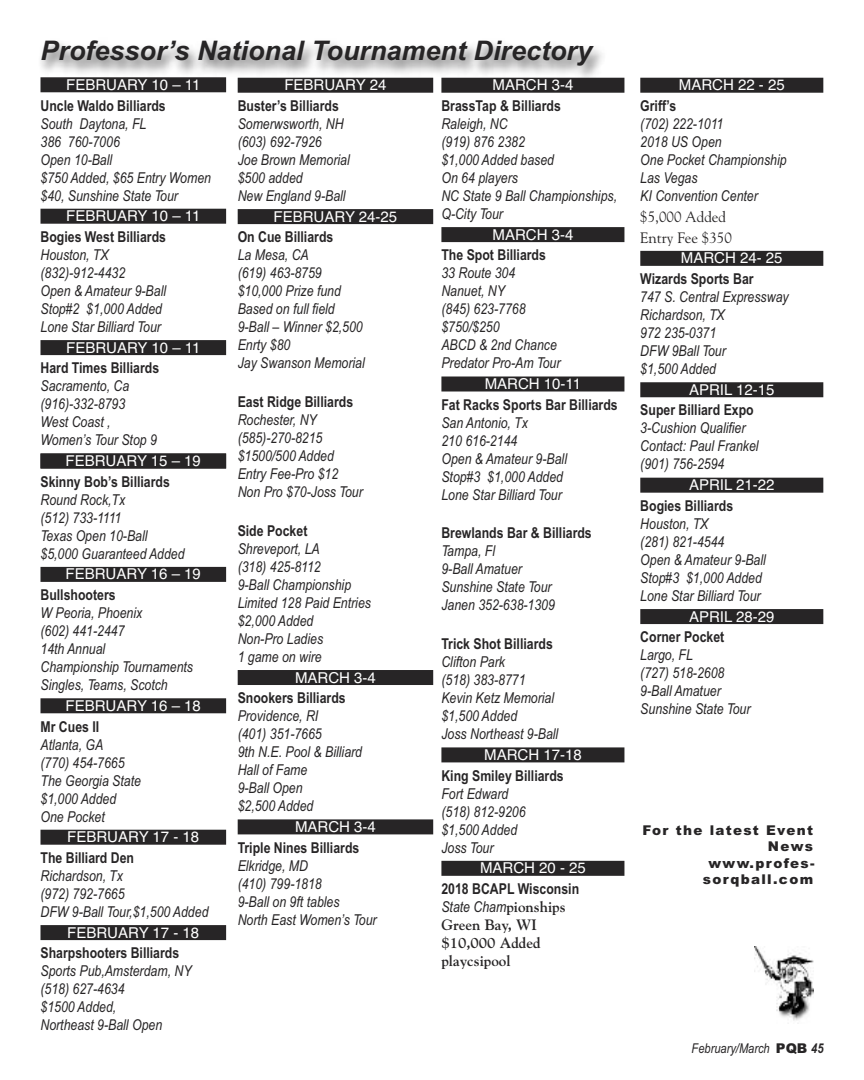
<style>
.page{position:relative;width:864px;height:1080px;background:#fff}
.page>*{position:absolute;margin:0;border:0;box-sizing:border-box;transform-origin:0 0}
.t1{font:italic 700 27px "Arial";color:#272526}
.t2{font:italic 15px/18px "Arial Narrow";color:#272526}
.t3{font:700 15px/18.3px "Arial Narrow";color:#272526}
.t4{font:15px "Helvetica";color:#fff}
.t5{font:700 15px/18px "Goudy";color:#272526}
.t6{font:15px/21px "Goudy";color:#272526}
.t7{font:900 13.5px/16.5px "Arial";letter-spacing:.1em;color:#272526;text-align:right}
.t8{font:italic 13.5px "Arial Narrow";color:#272526}
.s1{font-weight:400;font-style:italic}
.s2{font-family:"Goudy"}
.s3{font-family:"Arial";font-weight:900;font-style:normal}
.s4{font-weight:700}
</style>
<div class="page">
<div style="left:640px;top:251px;width:183px;height:15px;background:#272526"></div>
<div style="left:640px;top:382px;width:183px;height:15px;background:#272526"></div>
<div style="left:640px;top:478px;width:183px;height:15px;background:#272526"></div>
<div style="left:640px;top:609px;width:183px;height:15px;background:#272526"></div>
<img style="left:40px;top:42px;width:784px;height:51px">
<div style="left:40px;top:77px;width:186px;height:15px;background:#272526"></div>
<div style="left:40px;top:209px;width:186px;height:15px;background:#272526"></div>
<div style="left:40px;top:340px;width:186px;height:15px;background:#272526"></div>
<div style="left:40px;top:454px;width:186px;height:15px;background:#272526"></div>
<div style="left:40px;top:567px;width:186px;height:15px;background:#272526"></div>
<div style="left:40px;top:698px;width:186px;height:15px;background:#272526"></div>
<div style="left:40px;top:830px;width:186px;height:15px;background:#272526"></div>
<div style="left:40px;top:925px;width:186px;height:15px;background:#272526"></div>
<div style="left:441px;top:78px;width:183px;height:15px;background:#272526"></div>
<div style="left:441px;top:227px;width:183px;height:15px;background:#272526"></div>
<div style="left:441px;top:377px;width:183px;height:15px;background:#272526"></div>
<div style="left:441px;top:747px;width:183px;height:15px;background:#272526"></div>
<div style="left:441px;top:861px;width:183px;height:15px;background:#272526"></div>
<img style="left:754px;top:946px;width:59px;height:75px">
<div style="left:238px;top:78px;width:195px;height:15px;background:#272526"></div>
<div style="left:238px;top:209px;width:195px;height:15px;background:#272526"></div>
<div style="left:238px;top:670px;width:195px;height:15px;background:#272526"></div>
<div style="left:238px;top:819px;width:195px;height:15px;background:#272526"></div>
<h1 class="t1" style="left:40px;top:33px;width:553px">Professor’s National Tournament Directory</h1>
<p class="t4" style="left:66px;top:73px;width:136px">FEBRUARY 10 – 11</p>
<p class="t3" style="left:40px;top:95px;width:127px">Uncle Waldo Billiards</p>
<p class="t2" style="left:40px;top:114px;width:172px">South Daytona, FL<br>386 760-7006<br>Open 10-Ball<br>$750 Added, $65 Entry Women $40, Sunshine State Tour</p>
<p class="t4" style="left:66px;top:204px;width:136px">FEBRUARY 10 – 11</p>
<p class="t3" style="left:40px;top:227px;width:127px">Bogies West Billiards</p>
<p class="t2" style="left:40px;top:245px;width:127px">Houston, TX (832)-912-4432<br>Open &amp; Amateur 9-Ball<br>Stop#2 $1,000 Added<br>Lone Star Billiard Tour</p>
<p class="t4" style="left:66px;top:336px;width:136px">FEBRUARY 10 – 11</p>
<p class="t3" style="left:40px;top:358px;width:120px">Hard Times Billiards</p>
<p class="t2" style="left:40px;top:377px;width:118px">Sacramento, Ca (916)-332-8793<br>West Coast ,<br>Women’s Tour Stop 9</p>
<p class="t4" style="left:66px;top:449px;width:137px">FEBRUARY 15 – 19</p>
<p class="t3" style="left:40px;top:472px;width:131px">Skinny Bob’s Billiards</p>
<p class="t2" style="left:40px;top:490px;width:146px">Round Rock,Tx<br>(512) 733-1111<br>Texas Open 10-Ball $5,000 Guaranteed Added</p>
<p class="t4" style="left:66px;top:563px;width:137px">FEBRUARY 16 – 19</p>
<p class="t3" style="left:40px;top:585px;width:77px">Bullshooters</p>
<p class="t2" style="left:40px;top:604px;width:154px">W Peoria, Phoenix<br>(602) 441-2447<br>14th Annual<br>Championship Tournaments<br>Singles, Teams, Scotch</p>
<p class="t4" style="left:66px;top:694px;width:137px">FEBRUARY 16 – 18</p>
<p class="t3" style="left:40px;top:716px;width:60px">Mr Cues II</p>
<p class="t2" style="left:40px;top:735px;width:102px">Atlanta, GA<br>(770) 454-7665<br>The Georgia State $1,000 Added<br>One Pocket</p>
<p class="t4" style="left:67px;top:825px;width:134px">FEBRUARY 17 - 18</p>
<p class="t3" style="left:40px;top:848px;width:95px">The Billiard Den</p>
<p class="t2" style="left:40px;top:866px;width:170px">Richardson, Tx<br>(972) 792-7665<br>DFW 9-Ball Tour,$1,500 Added</p>
<p class="t4" style="left:67px;top:921px;width:134px">FEBRUARY 17 - 18</p>
<p class="t3" style="left:40px;top:943px;width:140px">Sharpshooters Billiards</p>
<p class="t2" style="left:40px;top:962px;width:153px">Sports Pub,Amsterdam, NY (518) 627-4634<br>$1500 Added,<br>Northeast 9-Ball Open</p>
<p class="t4" style="left:493px;top:73px;width:82px">MARCH 3-4</p>
<p class="t3" style="left:441px;top:96px;width:121px">BrassTap &amp; Billiards</p>
<p class="t2" style="left:441px;top:114px;width:177px">Raleigh, NC<br>(919) 876 2382<br>$1,000 Added based<br>On 64 players<br>NC State 9 Ball Championships,<br>Q-City Tour</p>
<p class="t4" style="left:493px;top:223px;width:82px">MARCH 3-4</p>
<p class="t3" style="left:441px;top:245px;width:106px">The Spot Billiards</p>
<p class="t2" style="left:441px;top:264px;width:121px">33 Route 304<br>Nanuet, NY<br>(845) 623-7768 $750/$250<br>ABCD &amp; 2nd Chance<br>Predator Pro-Am Tour</p>
<p class="t4" style="left:485px;top:372px;width:98px">MARCH 10-11</p>
<p class="t3" style="left:441px;top:395px;width:178px">Fat Racks Sports Bar Billiards</p>
<p class="t2" style="left:441px;top:413px;width:127px">San Antonio, Tx<br>210 616-2144<br>Open &amp; Amateur 9-Ball<br>Stop#3 $1,000 Added<br>Lone Star Billiard Tour</p>
<p class="t3" style="left:441px;top:523px;width:152px">Brewlands Bar &amp; Billiards</p>
<p class="t2" style="left:441px;top:542px;width:115px">Tampa, Fl<br>9-Ball Amatuer<br>Sunshine State Tour<br>Janen 352-638-1309</p>
<p class="t3" style="left:441px;top:634px;width:113px">Trick Shot Billiards</p>
<p class="t2" style="left:441px;top:653px;width:118px">Clifton Park<br>(518) 383-8771<br>Kevin Ketz Memorial $1,500 Added<br>Joss Northeast 9-Ball</p>
<p class="t4" style="left:484px;top:743px;width:99px">MARCH 17-18</p>
<p class="t3" style="left:441px;top:765px;width:124px">King Smiley Billiards</p>
<p class="t2" style="left:441px;top:784px;width:86px">Fort Edward (518) 812-9206 $1,500 Added<br>Joss Tour</p>
<p class="t4" style="left:480px;top:857px;width:107px">MARCH 20 - 25</p>
<p class="t3" style="left:441px;top:879px;width:139px">2018 BCAPL Wisconsin<br><span class="s1">State Cham</span><span class="s2">pionships</span></p>
<p class="t5" style="left:441px;top:916px;width:101px">Green Bay, WI $10,000 Added playcsipool</p>
<p class="t4" style="left:284px;top:73px;width:104px">FEBRUARY 24</p>
<p class="t3" style="left:238px;top:96px;width:103px">Buster’s Billiards</p>
<p class="t2" style="left:238px;top:114px;width:114px">Somerwsworth, NH (603) 692-7926<br>Joe Brown Memorial $500 added<br>New England 9-Ball</p>
<p class="t4" style="left:274px;top:205px;width:125px">FEBRUARY 24-25</p>
<p class="t3" style="left:238px;top:227px;width:97px">On Cue Billiards</p>
<p class="t2" style="left:238px;top:246px;width:129px">La Mesa, CA<br>(619) 463-8759 $10,000 Prize fund<br>Based on full field<br>9-Ball – Winner $2,500<br>Enrty $80<br>Jay Swanson Memorial</p>
<p class="t3" style="left:238px;top:392px;width:117px">East Ridge Billiards</p>
<p class="t2" style="left:238px;top:411px;width:127px">Rochester, NY (585)-270-8215 $1500/500 Added<br>Entry Fee-Pro $12<br>Non Pro $70-Joss Tour</p>
<p class="t3" style="left:238px;top:521px;width:71px">Side Pocket</p>
<p class="t2" style="left:238px;top:539px;width:135px">Shreveport, LA<br>(318) 425-8112<br>9-Ball Championship<br>Limited 128 Paid Entries $2,000 Added<br>Non-Pro Ladies<br>1 game on wire</p>
<p class="t4" style="left:295px;top:666px;width:82px">MARCH 3-4</p>
<p class="t3" style="left:238px;top:688px;width:110px">Snookers Billiards</p>
<p class="t2" style="left:238px;top:707px;width:126px">Providence, RI<br>(401) 351-7665<br>9th N.E. Pool &amp; Billiard<br>Hall of Fame<br>9-Ball Open<br>$2,500 Added</p>
<p class="t4" style="left:295px;top:815px;width:82px">MARCH 3-4</p>
<p class="t3" style="left:238px;top:837px;width:123px">Triple Nines Billiards</p>
<p class="t2" style="left:238px;top:856px;width:141px">Elkridge, MD<br>(410) 799-1818<br>9-Ball on 9ft tables<br>North East Women’s Tour</p>
<p class="t4" style="left:679px;top:73px;width:107px">MARCH 22 - 25</p>
<p class="t3" style="left:640px;top:96px;width:37px">Griff’s</p>
<p class="t2" style="left:640px;top:114px;width:148px">(702) 222-1011<br>2018 US Open<br>One Pocket Championship<br>Las Vegas<br>KI Convention Center</p>
<p class="t6" style="left:640px;top:206px;width:93px">$5,000 Added<br>Entry Fee $350</p>
<p class="t4" style="left:681px;top:247px;width:103px">MARCH 24- 25</p>
<p class="t3" style="left:640px;top:269px;width:115px">Wizards Sports Bar</p>
<p class="t2" style="left:640px;top:288px;width:150px">747 S. Central Expressway<br>Richardson, TX<br>972 235-0371<br>DFW 9Ball Tour<br>$1,500 Added</p>
<p class="t4" style="left:689px;top:378px;width:87px">APRIL 12-15</p>
<p class="t3" style="left:640px;top:400px;width:115px">Super Billiard Expo</p>
<p class="t2" style="left:640px;top:419px;width:120px">3-Cushion Qualifier<br>Contact: Paul Frankel (901) 756-2594</p>
<p class="t4" style="left:689px;top:473px;width:87px">APRIL 21-22</p>
<p class="t3" style="left:640px;top:496px;width:94px">Bogies Billiards</p>
<p class="t2" style="left:640px;top:514px;width:127px">Houston, TX<br>(281) 821-4544<br>Open &amp; Amateur 9-Ball<br>Stop#3 $1,000 Added<br>Lone Star Billiard Tour</p>
<p class="t4" style="left:689px;top:605px;width:87px">APRIL 28-29</p>
<p class="t3" style="left:640px;top:627px;width:86px">Corner Pocket</p>
<p class="t2" style="left:640px;top:646px;width:112px">Largo, FL<br>(727) 518-2608<br>9-Ball Amatuer<br>Sunshine State Tour</p>
<p class="t7" style="left:642px;top:821px;width:174px">For the latest Event<br>News<br>www.profes&shy;sorqball.com</p>
<p class="t8" style="left:692px;top:1038px;width:133px">February/March <span class="s3">PQB</span> <span class="s4">45</span></p>
</div>
